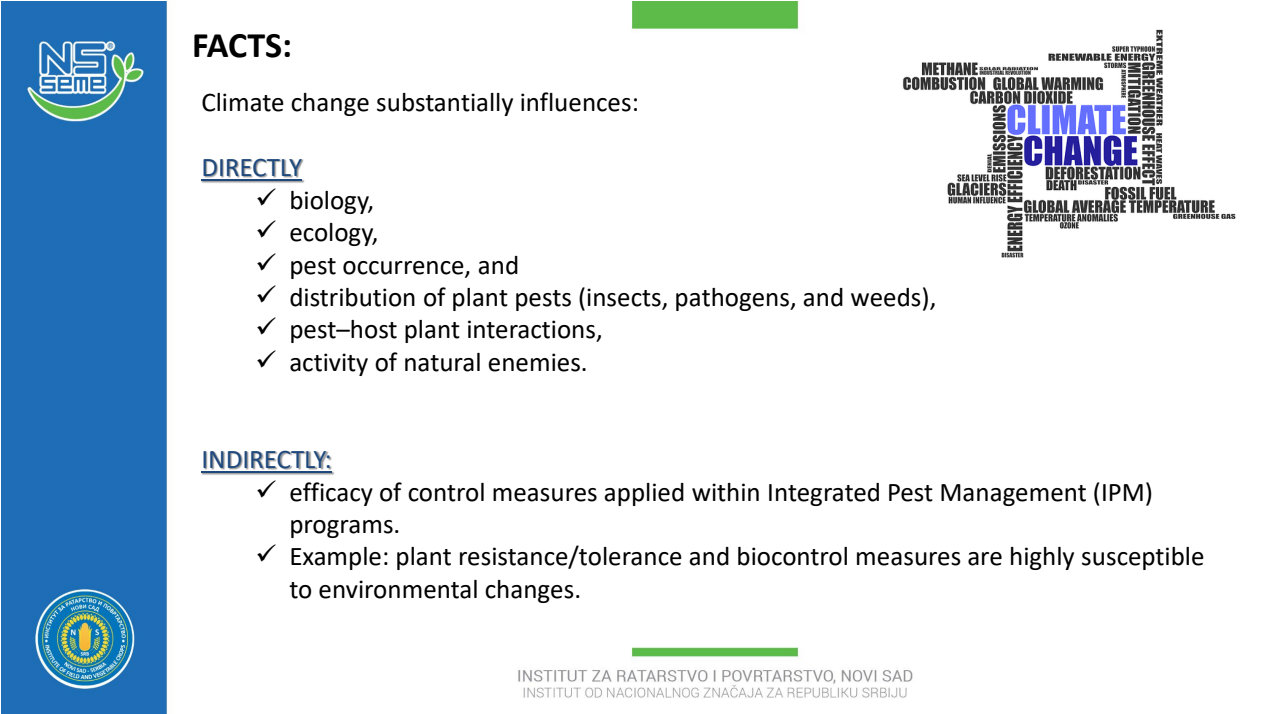
<style>
.page{position:relative;width:1264px;height:714px;background:#fff}
.page>*{position:absolute;margin:0;border:0;box-sizing:border-box;transform-origin:0 0}
.t1{font:700 36px "Calibri";letter-spacing:-.01em;color:#000}
.t2{font:27px/32.4px "Calibri";color:#000}
.t3{font:27px "Calibri";color:#1f497d}
</style>
<div class="page">
<img style="left:2px;top:2px;width:911px;height:711px">
<img style="left:184px;top:142px;width:137px;height:60px">
<img style="left:201px;top:178px;width:104px;height:6px">
<hr style="left:201px;top:179px;width:101px;height:2px;background:#1f497d">
<img style="left:184px;top:433px;width:123px;height:61px">
<img style="left:201px;top:470px;width:106px;height:6px">
<hr style="left:201px;top:471px;width:131px;height:2px;background:#1f497d">
<img style="left:307px;top:433px;width:44px;height:61px">
<img style="left:871px;top:2px;width:365px;height:283px">
<p class="t1" style="left:192px;top:19px;width:101px">FACTS:</p>
<p class="t2" style="left:201px;top:85px;width:439px">Climate change substantially influences:</p>
<p class="t3" style="left:201px;top:148px;width:102px">DIRECTLY</p>
<p class="t2" style="left:255px;top:183px;width:120px">✓ biology,</p>
<p class="t2" style="left:255px;top:215px;width:124px">✓ ecology,</p>
<p class="t2" style="left:255px;top:247px;width:265px">✓ pest occurrence, and</p>
<p class="t2" style="left:255px;top:280px;width:682px">✓ distribution of plant pests (insects, pathogens, and weeds),</p>
<p class="t2" style="left:255px;top:312px;width:349px">✓ pest–host plant interactions,</p>
<p class="t2" style="left:255px;top:345px;width:334px">✓ activity of natural enemies.</p>
<p class="t3" style="left:201px;top:440px;width:132px">INDIRECTLY:</p>
<p class="t2" style="left:289px;top:474px;width:864px;text-indent:-34px">✓ efficacy of control measures applied within Integrated Pest Management (IPM) programs.</p>
<p class="t2" style="left:289px;top:539px;width:916px;text-indent:-34px">✓ Example: plant resistance/tolerance and biocontrol measures are highly susceptible to environmental changes.</p>
</div>
